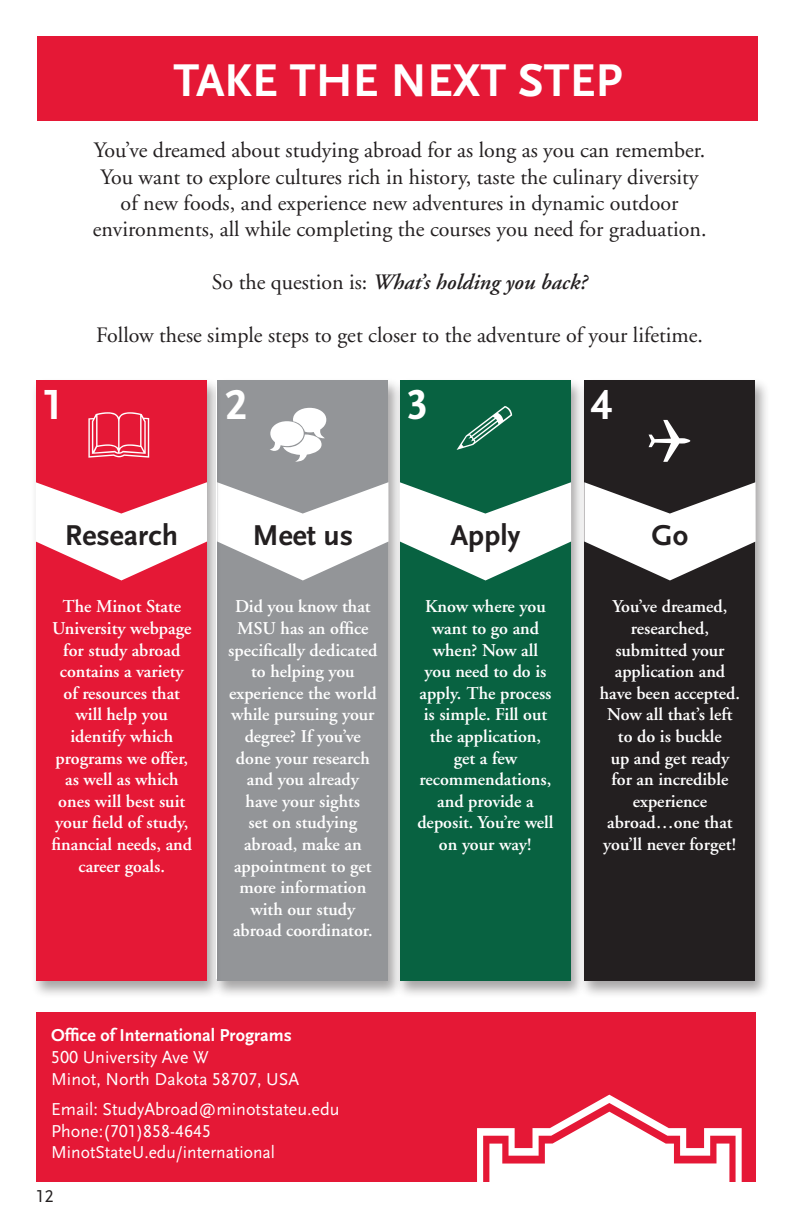
<style>
.page{position:relative;width:792px;height:1224px;background:#fff}
.page>*{position:absolute;margin:0;border:0;box-sizing:border-box;transform-origin:0 0}
.t1{font:700 48px "Scala Sans LF";color:#fff}
.t2{font:700 44px "Scala Sans LF";color:#fff}
.t3{font:700 30px "Scala Sans LF";color:#231f20}
.t4{font:22px/26.4px "Adobe Garamond";color:#231f20;text-align:center}
.t5{font:italic 600 22px "Adobe Garamond";color:#231f20}
.t6{font:600 18px/21.6px "Adobe Garamond";color:#fff;text-align:center}
.t7{font:18px/21.6px "Scala Sans LF";color:#fff}
.t8{font:18px "Scala Sans LF";color:#231f20}
.s1{font-weight:400;font-style:normal}
.s2{font-weight:700}
</style>
<div class="page">
<div style="left:579px;top:378px;width:191px;height:621px;background:#231f20;opacity:.4"></div>
<div style="left:584px;top:380px;width:171px;height:601px;background:#231f20"></div>
<div style="left:211px;top:378px;width:192px;height:621px;background:#231f20;opacity:.4"></div>
<div style="left:217px;top:380px;width:171px;height:601px;background:#939598"></div>
<svg style="left:222px;top:482px;width:167px;height:98px"></svg>
<div style="left:30px;top:378px;width:192px;height:621px;background:#231f20;opacity:.4"></div>
<div style="left:36px;top:380px;width:171px;height:601px;background:#e51836"></div>
<svg style="left:36px;top:482px;width:171px;height:98px"></svg>
<div style="left:37px;top:36px;width:721px;height:85px;background:#e51836"></div>
<div style="left:36px;top:1012px;width:720px;height:170px;background:#e51836"></div>
<svg style="left:477px;top:1095px;width:265px;height:87px"></svg>
<div style="left:394px;top:378px;width:192px;height:621px;background:#231f20;opacity:.4"></div>
<div style="left:400px;top:380px;width:171px;height:601px;background:#086241"></div>
<svg style="left:400px;top:482px;width:171px;height:98px"></svg>
<svg style="left:584px;top:482px;width:172px;height:98px"></svg>
<p class="t1" style="left:174px;top:54px;width:450px">TAKE THE NEXT STEP</p>
<p class="t4" style="left:93px;top:138px;width:615px">You’ve dreamed about studying abroad for as long as you can remember.<br>You want to explore cultures rich in history, taste the culinary diversity of new foods, and experience new adventures in dynamic outdoor environments, all while completing the courses you need for graduation.</p>
<p class="t5" style="left:212px;top:270px;width:377px"><span class="s1">So the question is:</span> What’s holding you back?</p>
<p class="t4" style="left:96px;top:322px;width:608px">Follow these simple steps to get closer to the adventure of your lifetime.</p>
<p class="t2" style="left:42px;top:381px;width:23px">1</p>
<p class="t2" style="left:225px;top:381px;width:23px">2</p>
<p class="t2" style="left:407px;top:381px;width:23px">3</p>
<p class="t2" style="left:590px;top:381px;width:23px">4</p>
<p class="t3" style="left:65px;top:519px;width:115px">Research</p>
<p class="t3" style="left:252px;top:519px;width:102px">Meet us</p>
<p class="t3" style="left:450px;top:519px;width:72px">Apply</p>
<p class="t3" style="left:652px;top:519px;width:38px">Go</p>
<p class="t6" style="left:52px;top:596px;width:142px">The Minot State<br>University webpage for study abroad contains a variety of resources that will help you identify which programs we offer, as well as which ones will best suit your field of study, financial needs, and career goals.</p>
<p class="t6" style="left:228px;top:596px;width:151px">Did you know that<br>MSU has an office specifically dedicated to helping you experience the world while pursuing your degree? If you’ve done your research and you already<br>have your sights<br>set on studying abroad, make an appointment to get more information with our study abroad coordinator.</p>
<p class="t6" style="left:417px;top:596px;width:138px">Know where you want to go and when? Now all<br>you need to do is apply. The process is simple. Fill out the application, get a few recommendations, and provide a deposit. You’re well on your way!</p>
<p class="t6" style="left:600px;top:596px;width:142px">You’ve dreamed, researched, submitted your application and have been accepted.<br>Now all that’s left to do is buckle<br>up and get ready for an incredible experience abroad…one that you’ll never forget!</p>
<p class="t7" style="left:51px;top:1025px;width:250px"><span class="s2">Office of International Programs<br></span>500 University Ave W<br>Minot, North Dakota 58707, USA</p>
<p class="t7" style="left:51px;top:1099px;width:290px">Email: StudyAbroad@minotstateu.edu<br>Phone:(701)858-4645<br>MinotStateU.edu/international</p>
<p class="t8" style="left:36px;top:1187px;width:19px">12</p>
</div>
